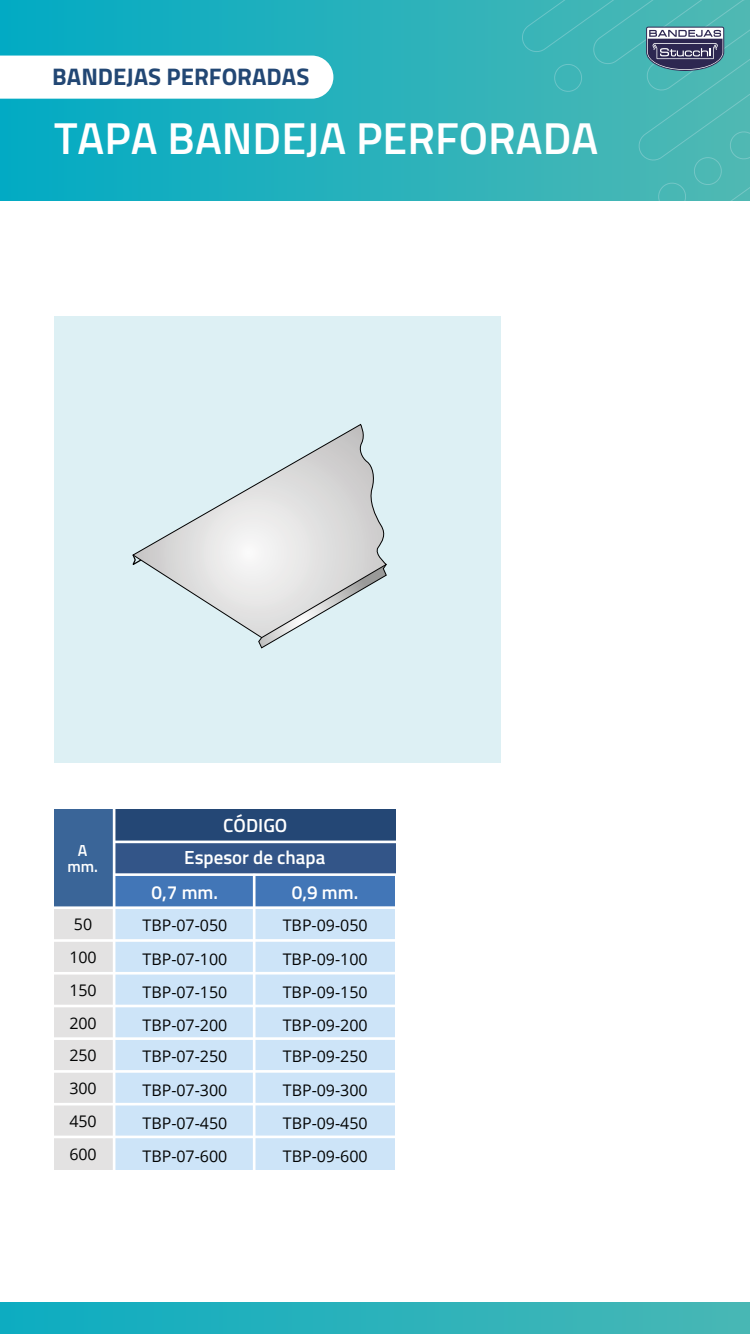
<style>
.page{position:relative;width:750px;height:1334px;background:#fff}
.page>*{position:absolute;margin:0;border:0;box-sizing:border-box;transform-origin:0 0}
.t1{font:600 44.8px "Titillium Web";color:#fff}
.t2{font:700 24px "Titillium Web";color:#224774}
.t3{font:600 19px "Titillium Web";color:#fff}
.t4{font:16px/32.9px "Open Sans";color:#030404;text-align:justify}
.t5{font:600 16px/16px "Titillium Web";color:#fff;text-align:center}
</style>
<div class="page">
<div style="left:55px;top:316px;width:446px;height:447px;background:#ddf0f4"></div>
<svg style="left:0;top:0;width:519px;height:200px;background:#1eafbd"></svg>
<svg style="left:519px;top:0;width:231px;height:200px;background:#46b0b2"></svg>
<div style="left:0;top:1302px;width:750px;height:32px;background:linear-gradient(to right,#0dacc1,#48b7b4)"></div>
<svg style="left:0;top:56px;width:333px;height:43px"></svg>
<svg style="left:258px;top:639px;width:20px;height:10px"></svg>
<svg style="left:132px;top:424px;width:255px;height:215px"></svg>
<div style="left:254px;top:875px;width:141px;height:32px;background:#4276b7"></div>
<div style="left:254px;top:908px;width:141px;height:33px;background:#cde4f8"></div>
<div style="left:254px;top:941px;width:141px;height:32px;background:#cde4f8"></div>
<div style="left:254px;top:974px;width:141px;height:32px;background:#cde4f8"></div>
<div style="left:254px;top:1006px;width:141px;height:33px;background:#cde4f8"></div>
<div style="left:254px;top:1039px;width:141px;height:32px;background:#cde4f8"></div>
<div style="left:254px;top:1071px;width:141px;height:33px;background:#cde4f8"></div>
<div style="left:254px;top:1105px;width:141px;height:32px;background:#cde4f8"></div>
<div style="left:254px;top:1137px;width:141px;height:33px;background:#cde4f8"></div>
<div style="left:114px;top:842px;width:281px;height:33px;background:#358"></div>
<div style="left:54px;top:809px;width:60px;height:98px;background:#3a6598"></div>
<div style="left:114px;top:809px;width:281px;height:33px;background:#244775"></div>
<div style="left:54px;top:908px;width:60px;height:33px;background:#e3e2e2"></div>
<div style="left:114px;top:875px;width:141px;height:32px;background:#4276b7"></div>
<div style="left:114px;top:908px;width:141px;height:33px;background:#cde4f8"></div>
<div style="left:54px;top:941px;width:60px;height:32px;background:#e3e2e2"></div>
<div style="left:54px;top:974px;width:60px;height:32px;background:#e3e2e2"></div>
<div style="left:114px;top:941px;width:141px;height:32px;background:#cde4f8"></div>
<div style="left:114px;top:974px;width:141px;height:32px;background:#cde4f8"></div>
<div style="left:54px;top:1006px;width:60px;height:33px;background:#e3e2e2"></div>
<div style="left:114px;top:1006px;width:141px;height:33px;background:#cde4f8"></div>
<hr style="left:53px;top:906px;width:634px;height:3px;background:#fff">
<hr style="left:114px;top:873px;width:567px;height:3px;background:#fff">
<hr style="left:114px;top:841px;width:569px;height:2px;background:#fff">
<hr style="left:48px;top:939px;width:633px;height:3px;background:#fff">
<hr style="left:49px;top:972px;width:634px;height:3px;background:#fff">
<hr style="left:49px;top:1005px;width:634px;height:2px;background:#fff">
<div style="left:54px;top:1039px;width:60px;height:32px;background:#e3e2e2"></div>
<div style="left:114px;top:1039px;width:141px;height:32px;background:#cde4f8"></div>
<div style="left:54px;top:1071px;width:60px;height:33px;background:#e3e2e2"></div>
<div style="left:54px;top:1105px;width:60px;height:32px;background:#e3e2e2"></div>
<div style="left:114px;top:1071px;width:141px;height:33px;background:#cde4f8"></div>
<div style="left:114px;top:1105px;width:141px;height:32px;background:#cde4f8"></div>
<div style="left:54px;top:1137px;width:60px;height:33px;background:#e3e2e2"></div>
<div style="left:114px;top:1137px;width:141px;height:33px;background:#cde4f8"></div>
<hr style="left:53px;top:1037px;width:634px;height:3px;background:#fff">
<hr style="left:48px;top:1070px;width:633px;height:3px;background:#fff">
<hr style="left:49px;top:1103px;width:634px;height:3px;background:#fff">
<hr style="left:49px;top:1135px;width:634px;height:3px;background:#fff">
<hr style="left:113px;top:804px;width:2px;height:366px;background:#fff">
<hr style="left:253px;top:874px;width:3px;height:299px;background:#fff">
<h2 class="t2" style="left:52px;top:59px;width:259px">BANDEJAS PERFORADAS</h2>
<h1 class="t1" style="left:54px;top:105px;width:546px">TAPA BANDEJA PERFORADA</h1>
<p class="t5" style="left:67px;top:842px;width:32px">A mm.</p>
<p class="t3" style="left:223px;top:811px;width:66px">CÓDIGO</p>
<p class="t3" style="left:184px;top:844px;width:143px">Espesor de chapa</p>
<p class="t3" style="left:152px;top:878px;width:68px">0,7 mm.</p>
<p class="t3" style="left:292px;top:878px;width:68px">0,9 mm.</p>
<p class="t4" style="left:69px;top:908px;width:29px;text-align:left">50<br>100<br>150<br>200</p>
<p class="t4" style="left:142px;top:908px;width:86px">TBP-07-050</p>
<p class="t4" style="left:142px;top:942px;width:86px">TBP-07-100<br>TBP-07-150<br>TBP-07-200</p>
<p class="t4" style="left:69px;top:1038px;width:29px">250<br>300<br>450<br>600</p>
<p class="t4" style="left:142px;top:1039px;width:86px">TBP-07-250</p>
<p class="t4" style="left:142px;top:1073px;width:86px">TBP-07-300<br>TBP-07-450<br>TBP-07-600</p>
<p class="t4" style="left:283px;top:908px;width:86px">TBP-09-050</p>
<p class="t4" style="left:283px;top:942px;width:86px">TBP-09-100<br>TBP-09-150<br>TBP-09-200</p>
<p class="t4" style="left:283px;top:1039px;width:86px">TBP-09-250</p>
<p class="t4" style="left:283px;top:1073px;width:86px">TBP-09-300<br>TBP-09-450<br>TBP-09-600</p>
</div>
